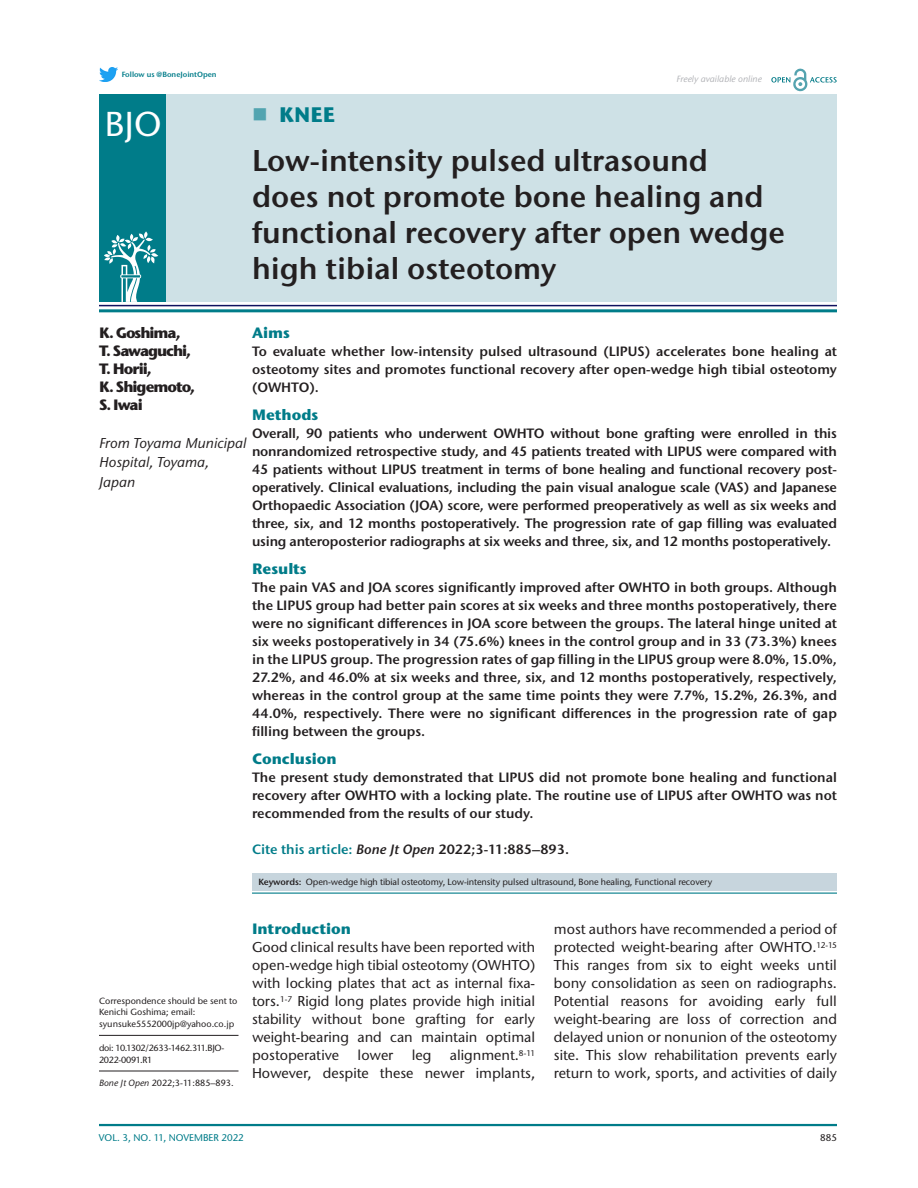
<style>
.page{position:relative;width:918px;height:1188px;background:#fff}
.page>*{position:absolute;margin:0;border:0;box-sizing:border-box;transform-origin:0 0}
.t1{font:500 34.5px "Stone Sans ITC Pro";color:#fff}
.t2{font:600 30px/36px "Stone Sans ITC Pro";color:#231f20}
.t3{font:700 21px "Stone Sans ITC Pro";color:#007c89}
.t4{font:700 15px/18px "Stone Sans ITC Pro";letter-spacing:-.07em;color:#231f20}
.t5{font:700 15px "Stone Sans ITC Pro";color:#007c89}
.t6{font:500 14.25px/18px "Stone Sans ITC Pro";color:#231f20;text-align:justify}
.t7{font:italic 500 14.25px/19.5px "Stone Sans ITC Pro";color:#231f20}
.t8{font:600 13.5px/18px "Stone Sans ITC Pro";color:#231f20;text-align:justify}
.t9{font:500 9.75px "Stone Sans ITC Pro";color:#007c89}
.t10{font:500 9.75px "Stone Sans ITC Pro";color:#231f20}
.t11{font:500 9px/12px "Stone Sans ITC Pro";letter-spacing:-.01em;color:#231f20}
.t12{font:500 9px/12px "Stone Sans ITC Pro";letter-spacing:-.03em;color:#231f20}
.t13{font:italic 500 9px "Stone Sans ITC Pro";color:#b2b3b7}
.t14{font:600 7.5px "Stone Sans ITC Pro";color:#007c89}
.s1{color:#007c89}
.s2{font-style:italic}
.s3{font-weight:600}
</style>
<div class="page">
<hr style="left:99px;top:1124px;width:738px;height:2px;background:#007c89">
<img style="left:99px;top:67px;width:18px;height:15px">
<svg style="left:771px;top:69px;width:66px;height:22px"></svg>
<div style="left:252px;top:873px;width:585px;height:18px;background:#c7d5dd"></div>
<hr style="left:99px;top:305px;width:738px;height:1px;background:#11125f">
<hr style="left:99px;top:309px;width:738px;height:3px;background:#007c89">
<div style="left:99px;top:94px;width:738px;height:208px;background:#cee1e6"></div>
<div style="left:99px;top:95px;width:66px;height:207px;background:#007c89"></div>
<svg style="left:104px;top:231px;width:54px;height:71px"></svg>
<hr style="left:99px;top:1035px;width:139px;height:1px;background:#231f20">
<hr style="left:99px;top:1071px;width:139px;height:1px;background:#231f20">
<hr style="left:252px;top:893px;width:585px;height:1px;background:#007c89">
<p class="t14" style="left:122px;top:70px;width:97px">Follow us @BoneJointOpen</p>
<h1 class="t1" style="left:105px;top:103px;width:58px">BJO</h1>
<p class="t13" style="left:676px;top:73px;width:87px">Freely available online</p>
<h3 class="t3" style="left:279px;top:101px;width:58px">KNEE</h3>
<h2 class="t2" style="left:252px;top:142px;width:534px">Low-intensity pulsed ultrasound<br>does not promote bone healing and functional recovery after open wedge high tibial osteotomy</h2>
<p class="t5" style="left:252px;top:323px;width:39px">Aims</p>
<p class="t8" style="left:252px;top:343px;width:587px">To evaluate whether low-intensity pulsed ultrasound (LIPUS) accelerates bone healing at osteotomy sites and promotes functional recovery after open-wedge high tibial osteotomy (OWHTO).</p>
<p class="t5" style="left:252px;top:405px;width:68px">Methods</p>
<p class="t8" style="left:252px;top:424px;width:587px">Overall, 90 patients who underwent OWHTO without bone grafting were enrolled in this nonrandomized retrospective study, and 45 patients treated with LIPUS were compared with 45 patients without LIPUS treatment in terms of bone healing and functional recovery post&shy;operatively. Clinical evaluations, including the pain visual analogue scale (VAS) and Japanese Orthopaedic Association (JOA) score, were performed preoperatively as well as six weeks and three, six, and 12 months postoperatively. The progression rate of gap filling was evaluated using anteroposterior radiographs at six weeks and three, six, and 12 months postoperatively.</p>
<p class="t5" style="left:252px;top:559px;width:56px">Results</p>
<p class="t8" style="left:252px;top:578px;width:587px">The pain VAS and JOA scores significantly improved after OWHTO in both groups. Although the LIPUS group had better pain scores at six weeks and three months postoperatively, there were no significant differences in JOA score between the groups. The lateral hinge united at six weeks postoperatively in 34 (75.6%) knees in the control group and in 33 (73.3%) knees in the LIPUS group. The progression rates of gap filling in the LIPUS group were 8.0%, 15.0%, 27.2%, and 46.0% at six weeks and three, six, and 12 months postoperatively, respectively, whereas in the control group at the same time points they were 7.7%, 15.2%, 26.3%, and 44.0%, respectively. There were no significant differences in the progression rate of gap filling between the groups.</p>
<p class="t5" style="left:252px;top:749px;width:86px">Conclusion</p>
<p class="t8" style="left:252px;top:768px;width:586px">The present study demonstrated that LIPUS did not promote bone healing and functional recovery after OWHTO with a locking plate. The routine use of LIPUS after OWHTO was not recommended from the results of our study.</p>
<p class="t8" style="left:252px;top:840px;width:319px"><span class="s1">Cite this article:</span> <span class="s2">Bone Jt Open</span> 2022;3-11:885–893.</p>
<p class="t11" style="left:258px;top:876px;width:455px"><span class="s3">Keywords:</span> Open-wedge high tibial osteotomy, Low-intensity pulsed ultrasound, Bone healing, Functional recovery</p>
<p class="t5" style="left:252px;top:919px;width:100px">Introduction</p>
<p class="t6" style="left:252px;top:938px;width:285px">Good clinical results have been reported with open-wedge high tibial osteotomy (OWHTO) with locking plates that act as internal fixa&shy;tors.<sup>1-7</sup> Rigid long plates provide high initial stability without bone grafting for early weight-bearing and can maintain optimal postoperative</p>
<p class="t4" style="left:99px;top:324px;width:98px">K. Goshima,<br>T. Sawaguchi,<br>T. Horii,<br>K. Shigemoto,<br>S. Iwai</p>
<p class="t7" style="left:99px;top:433px;width:149px">From Toyama Municipal<br>Hospital, Toyama,<br>Japan</p>
<p class="t6" style="left:554px;top:920px;width:285px">most authors have recommended a period of protected weight-bearing after OWHTO.<sup>12-15<br></sup>This ranges from six to eight weeks until bony consolidation as seen on radiographs.<br>Potential reasons for avoiding early full weight-bearing are loss of correction and delayed union or nonunion of the osteotomy site. This slow rehabilitation prevents early return to work, sports, and activities of daily</p>
<p class="t11" style="left:99px;top:994px;width:140px">Correspondence should be sent to<br>Kenichi Goshima; email: syunsuke5552000jp@yahoo.co.jp</p>
<p class="t12" style="left:99px;top:1042px;width:127px">doi: 10.1302/2633-1462.311.BJO-<br>2022-0091.R1</p>
<p class="t11" style="left:99px;top:1077px;width:136px"><span class="s2">Bone Jt Open</span> 2022;3-11:885–893.</p>
<p class="t6" style="left:252px;top:1046px;width:285px;text-align:right">alignment.<sup>8-11<br></sup>However, despite these newer implants,</p>
<p class="t6" style="left:358px;top:1046px;width:37px">lower</p>
<p class="t6" style="left:412px;top:1046px;width:21px">leg</p>
<p class="t9" style="left:99px;top:1132px;width:146px">VOL. 3, NO. 11, NOVEMBER 2022</p>
<p class="t10" style="left:820px;top:1132px;width:18px">885</p>
</div>
